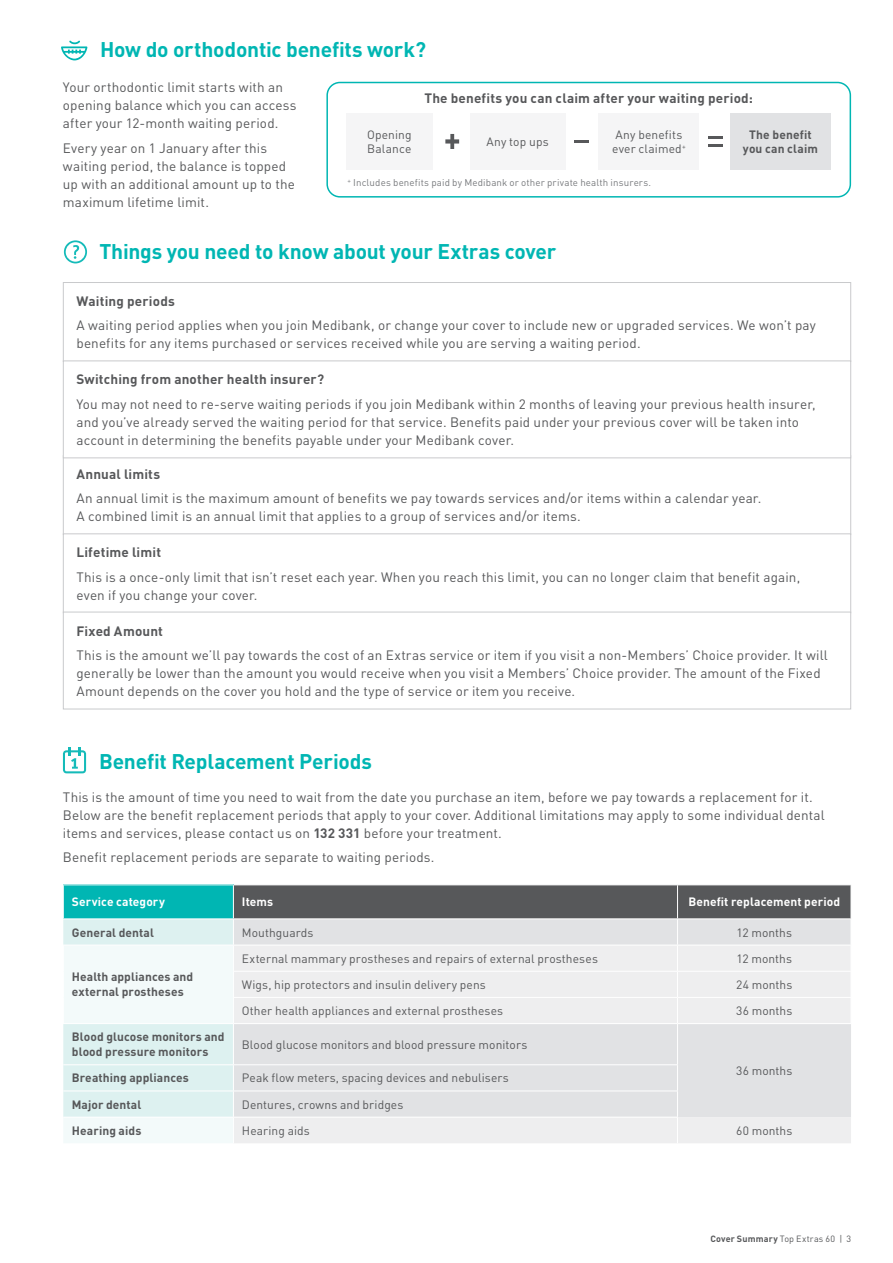
<style>
.page{position:relative;width:893px;height:1263px;background:#fff}
.page>*{position:absolute;margin:0;border:0;box-sizing:border-box;transform-origin:0 0}
.Sub_Header{font:700 21px "DINOT";letter-spacing:-.01em;color:#00b6b3}
.Copy{font:13.5px/18px "DINOT";letter-spacing:.01em;color:#57585a}
.Copy-2{font:700 13.5px "DINOT";letter-spacing:.015em;color:#57585a}
.Table_Copy{font:12px "DINOT";letter-spacing:.005em;color:#57585a}
.Table_Copy-2{font:700 12px/15px "DINOT";letter-spacing:.005em;color:#57585a}
.Copy-3{font:12px/13.5px "DINOT";letter-spacing:.01em;color:#57585a}
.Table_Copy-3{font:700 12px "DINOT";letter-spacing:.01em;color:#fff}
.Copy-4{font:700 12px/13.5px "DINOT";letter-spacing:.015em;color:#57585a;text-align:center}
.Disclaimer{font:9.75px "DINOT";letter-spacing:.015em;color:#787a7d}
.t1{font:9px "DINOT";letter-spacing:.025em;color:#57585a}
.s1{font-weight:700}
</style>
<div class="page">
<svg style="left:63px;top:885px;width:788px;height:258px;background:#d2dadb"></svg>
<hr style="left:233px;top:971px;width:444px;height:1px;background:#fff">
<hr style="left:677px;top:971px;width:174px;height:1px;background:#fff">
<hr style="left:233px;top:997px;width:444px;height:1px;background:#fff">
<hr style="left:677px;top:997px;width:174px;height:1px;background:#fff">
<hr style="left:63px;top:1023px;width:170px;height:1px;background:#fff">
<hr style="left:233px;top:1023px;width:444px;height:1px;background:#fff">
<hr style="left:677px;top:1023px;width:174px;height:1px;background:#fff">
<svg style="left:63px;top:747px;width:23px;height:26px"></svg>
<div style="left:326px;top:82px;width:525px;height:116px;border:2px solid #00b6b3;border-radius:13px"></div>
<div style="left:346px;top:113px;width:87px;height:57px;background:#f5f5f6"></div>
<div style="left:470px;top:113px;width:95px;height:57px;background:#f5f5f6"></div>
<div style="left:599px;top:113px;width:100px;height:57px;background:#f5f5f6"></div>
<div style="left:730px;top:113px;width:101px;height:57px;background:#e1e2e4"></div>
<svg style="left:445px;top:134px;width:14px;height:15px"></svg>
<hr style="left:575px;top:140px;width:14px;height:3px;background:#57585a">
<hr style="left:708px;top:136px;width:14px;height:3px;background:#57585a">
<hr style="left:708px;top:144px;width:14px;height:3px;background:#57585a">
<svg style="left:61px;top:41px;width:26px;height:19px"></svg>
<svg style="left:64px;top:240px;width:23px;height:23px"></svg>
<div style="left:63px;top:282px;width:788px;height:80px;border:1px solid #c9cacc"></div>
<div style="left:63px;top:360px;width:788px;height:98px;border:1px solid #c9cacc"></div>
<div style="left:63px;top:533px;width:788px;height:80px;border:1px solid #c9cacc"></div>
<div style="left:63px;top:612px;width:788px;height:97px;border:1px solid #c9cacc"></div>
<p class="Sub_Header" style="left:100px;top:35px;width:328px">How do orthodontic benefits work?</p>
<p class="Copy" style="left:63px;top:78px;width:235px">Your orthodontic limit starts with an opening balance which you can access after your 12-month waiting period.</p>
<p class="Copy" style="left:63px;top:138px;width:234px">Every year on 1 January after this waiting period, the balance is topped up with an additional amount up to the maximum lifetime limit.</p>
<p class="Copy-2" style="left:424px;top:89px;width:330px">The benefits you can claim after your waiting period:</p>
<p class="Copy-3" style="left:367px;top:128px;width:46px">Opening<br>Balance</p>
<p class="Copy-3" style="left:486px;top:135px;width:64px">Any top ups</p>
<p class="Copy-3" style="left:612px;top:128px;width:75px">Any benefits ever claimed<sup>+</sup></p>
<p class="Copy-4" style="left:743px;top:128px;width:77px">The benefit you can claim</p>
<p class="Disclaimer" style="left:347px;top:177px;width:305px"><sup>+</sup> Includes benefits paid by Medibank or other private health insurers.</p>
<p class="Sub_Header" style="left:99px;top:238px;width:458px">Things you need to know about your Extras cover</p>
<p class="Copy-2" style="left:76px;top:292px;width:100px">Waiting periods</p>
<p class="Copy" style="left:76px;top:316px;width:741px">A waiting period applies when you join Medibank, or change your cover to include new or upgraded services. We won’t pay benefits for any items purchased or services received while you are serving a waiting period.</p>
<p class="Copy-2" style="left:76px;top:371px;width:249px">Switching from another health insurer?</p>
<p class="Copy" style="left:76px;top:395px;width:741px">You may not need to re-serve waiting periods if you join Medibank within 2 months of leaving your previous health insurer, and you’ve already served the waiting period for that service. Benefits paid under your previous cover will be taken into account in determining the benefits payable under your Medibank cover.</p>
<p class="Copy-2" style="left:76px;top:465px;width:85px">Annual limits</p>
<p class="Copy" style="left:76px;top:489px;width:686px">An annual limit is the maximum amount of benefits we pay towards services and/or items within a calendar year.<br>A combined limit is an annual limit that applies to a group of services and/or items.</p>
<p class="Copy-2" style="left:76px;top:544px;width:86px">Lifetime limit</p>
<p class="Copy" style="left:76px;top:567px;width:725px">This is a once-only limit that isn’t reset each year. When you reach this limit, you can no longer claim that benefit again, even if you change your cover.</p>
<p class="Copy-2" style="left:76px;top:622px;width:88px">Fixed Amount</p>
<p class="Copy" style="left:76px;top:646px;width:753px">This is the amount we’ll pay towards the cost of an Extras service or item if you visit a non-Members’ Choice provider. It will generally be lower than the amount you would receive when you visit a Members’ Choice provider. The amount of the Fixed<br>Amount depends on the cover you hold and the type of service or item you receive.</p>
<p class="Sub_Header" style="left:99px;top:747px;width:274px">Benefit Replacement Periods</p>
<p class="Copy" style="left:63px;top:787px;width:763px">This is the amount of time you need to wait from the date you purchase an item, before we pay towards a replacement for it.<br>Below are the benefit replacement periods that apply to your cover. Additional limitations may apply to some individual dental items and services, please contact us on <span class="s1">132 331</span> before your treatment.</p>
<p class="Copy" style="left:63px;top:848px;width:373px">Benefit replacement periods are separate to waiting periods.</p>
<p class="Table_Copy-3" style="left:72px;top:894px;width:95px">Service category</p>
<p class="Table_Copy-3" style="left:242px;top:894px;width:33px">Items</p>
<p class="Table_Copy-3" style="left:688px;top:894px;width:153px">Benefit replacement period</p>
<p class="Table_Copy-2" style="left:72px;top:924px;width:84px">General dental</p>
<p class="Table_Copy" style="left:242px;top:925px;width:73px">Mouthguards</p>
<p class="Table_Copy" style="left:737px;top:925px;width:57px">12 months</p>
<p class="Table_Copy-2" style="left:72px;top:969px;width:123px">Health appliances and external prostheses</p>
<p class="Table_Copy" style="left:242px;top:951px;width:358px">External mammary prostheses and repairs of external prostheses</p>
<p class="Table_Copy" style="left:737px;top:951px;width:57px">12 months</p>
<p class="Table_Copy" style="left:242px;top:977px;width:245px">Wigs, hip protectors and insulin delivery pens</p>
<p class="Table_Copy" style="left:736px;top:977px;width:58px">24 months</p>
<p class="Table_Copy" style="left:242px;top:1003px;width:263px">Other health appliances and external prostheses</p>
<p class="Table_Copy" style="left:736px;top:1003px;width:58px">36 months</p>
<p class="Table_Copy-2" style="left:72px;top:1029px;width:154px">Blood glucose monitors and blood pressure monitors</p>
<p class="Table_Copy" style="left:242px;top:1037px;width:287px">Blood glucose monitors and blood pressure monitors</p>
<p class="Table_Copy" style="left:736px;top:1063px;width:58px">36 months</p>
<p class="Table_Copy-2" style="left:72px;top:1070px;width:119px">Breathing appliances</p>
<p class="Table_Copy" style="left:242px;top:1071px;width:268px">Peak flow meters, spacing devices and nebulisers</p>
<p class="Table_Copy-2" style="left:72px;top:1096px;width:71px">Major dental</p>
<p class="Table_Copy" style="left:242px;top:1097px;width:163px">Dentures, crowns and bridges</p>
<p class="Table_Copy-2" style="left:72px;top:1122px;width:71px">Hearing aids</p>
<p class="Table_Copy" style="left:242px;top:1123px;width:69px">Hearing aids</p>
<p class="Table_Copy" style="left:736px;top:1123px;width:58px">60 months</p>
<p class="t1" style="left:710px;top:1233px;width:142px"><span class="s1">Cover Summary</span> Top Extras 60 | 3</p>
</div>
